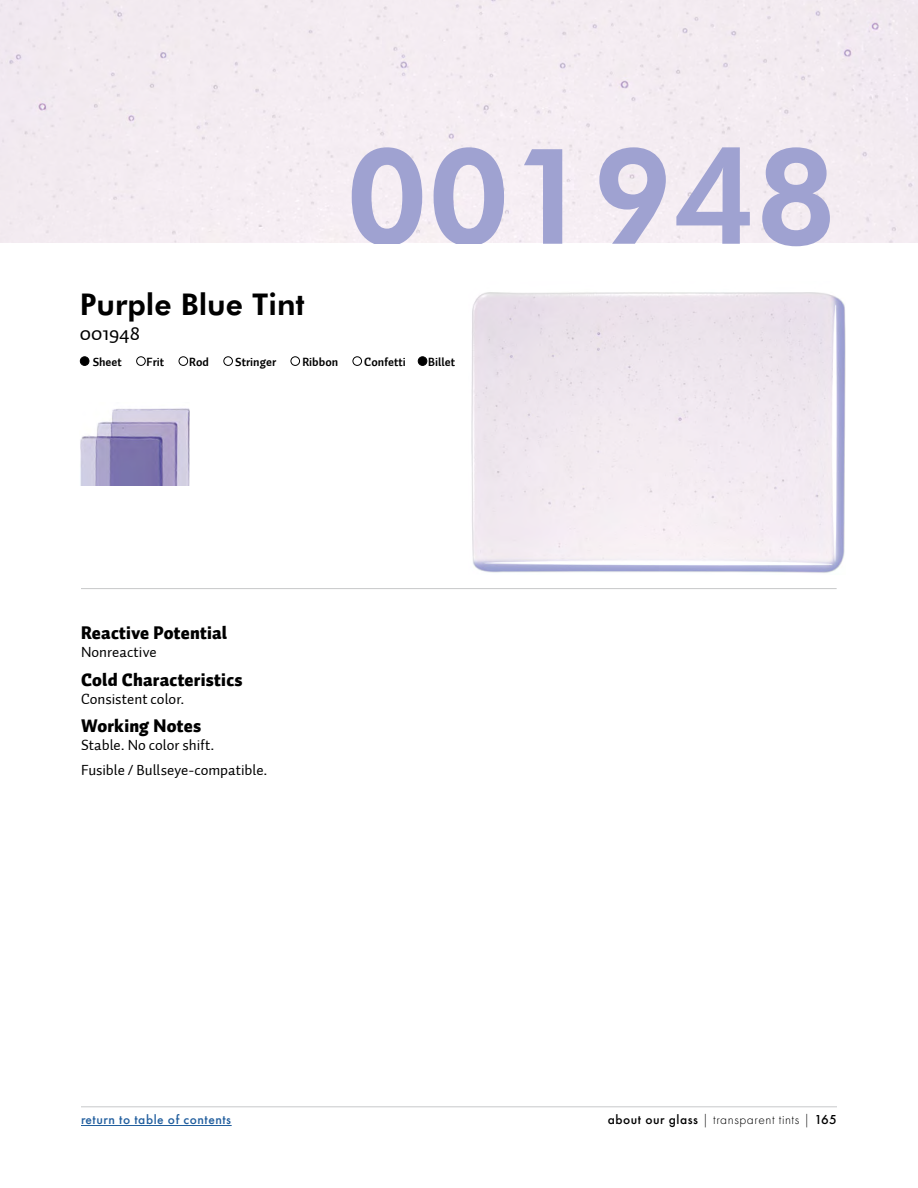
<style>
.page{position:relative;width:918px;height:1188px;background:#fff}
.page>*{position:absolute;margin:0;border:0;box-sizing:border-box;transform-origin:0 0}
.t1{font:700 133.5px "Futura BT";color:#9fa2d1}
.t2{font:700 30px "Futura BT";color:#000}
.t3{font:21px "Auto 1";color:#000}
.t4{font:18px "Auto 1 Black LF";letter-spacing:.015em;color:#000}
.t5{font:15px/24.8px "Auto 1 Regular LF";color:#000}
.t6{font:300 13.5px "Futura PT";letter-spacing:.04em;color:#000}
.t7{font:500 13.5px "Futura PT";letter-spacing:.04em;color:#215e9e}
.t8{font:12px "Auto 1 Bold LF";color:#000}
.s1{font-weight:500}
</style>
<div class="page">
<hr style="left:81px;top:1107px;width:756px;height:1px;background:#c7c8ca">
<hr style="left:81px;top:588px;width:756px;height:1px;background:#c7c8ca">
<hr style="left:81px;top:1125px;width:151px;height:1px;background:#215e9e">
<img style="left:80px;top:408px;width:110px;height:77px">
<div style="left:80px;top:357px;width:9px;height:8px;background:#000;border-radius:50%"></div>
<div style="left:80px;top:356px;width:9px;height:10px;border:1px solid #000;border-radius:50%"></div>
<div style="left:136px;top:356px;width:10px;height:10px;border:1px solid #000;border-radius:50%"></div>
<div style="left:179px;top:356px;width:9px;height:10px;border:1px solid #000;border-radius:50%"></div>
<div style="left:223px;top:356px;width:10px;height:10px;border:1px solid #000;border-radius:50%"></div>
<div style="left:291px;top:356px;width:9px;height:10px;border:1px solid #000;border-radius:50%"></div>
<div style="left:353px;top:356px;width:9px;height:10px;border:1px solid #000;border-radius:50%"></div>
<div style="left:418px;top:357px;width:9px;height:8px;background:#000;border-radius:50%"></div>
<div style="left:418px;top:356px;width:9px;height:10px;border:1px solid #000;border-radius:50%"></div>
<div style="left:0;top:0;width:918px;height:243px;background:#f4ecf2"></div>
<img style="left:471px;top:292px;width:375px;height:281px">
<h2 class="t2" style="left:80px;top:285px;width:226px">Purple Blue Tint</h2>
<h3 class="t3" style="left:80px;top:320px;width:62px">001948</h3>
<h1 class="t1" style="left:346px;top:109px;width:493px">001948</h1>
<p class="t8" style="left:93px;top:354px;width:31px">Sheet</p>
<p class="t8" style="left:147px;top:354px;width:19px">Frit</p>
<p class="t8" style="left:189px;top:354px;width:21px">Rod</p>
<p class="t8" style="left:235px;top:354px;width:43px">Stringer</p>
<p class="t8" style="left:302px;top:354px;width:37px">Ribbon</p>
<p class="t8" style="left:364px;top:354px;width:43px">Confetti</p>
<p class="t8" style="left:428px;top:354px;width:28px">Billet</p>
<p class="t4" style="left:81px;top:621px;width:148px">Reactive Potential</p>
<p class="t5" style="left:81px;top:640px;width:77px">Nonreactive</p>
<p class="t4" style="left:81px;top:667px;width:163px">Cold Characteristics</p>
<p class="t5" style="left:81px;top:686px;width:105px">Consistent color.</p>
<p class="t4" style="left:81px;top:714px;width:122px">Working Notes</p>
<p class="t5" style="left:81px;top:733px;width:188px">Stable. No color shift.<br>Fusible / Bullseye-compatible.</p>
<p class="t7" style="left:81px;top:1112px;width:152px">return to table of contents</p>
<p class="t6" style="left:608px;top:1112px;width:231px"><span class="s1">about our glass</span> | transparent tints | <span class="s1">165</span></p>
</div>
